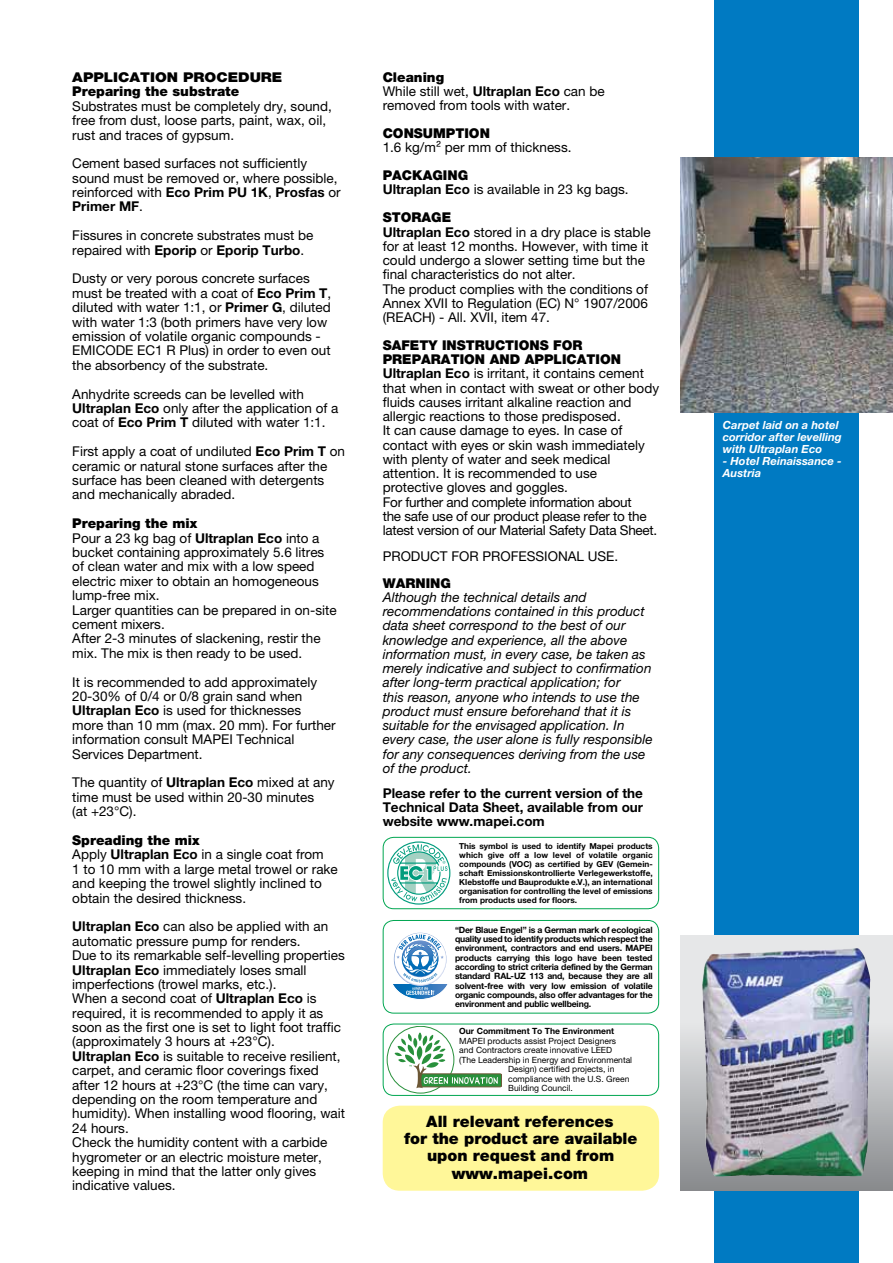
<style>
.page{position:relative;width:893px;height:1263px;background:#fff}
.page>*{position:absolute;margin:0;border:0;box-sizing:border-box;transform-origin:0 0}
.t1{font:900 15.75px/17.2px "Helvetica Neue LTW1 G";color:#000;text-align:center}
.t2{font:13.5px/14.4px "Helvetica Neue LTW1 G";color:#000}
.t3{font:italic 13.5px/14.2px "Helvetica Neue LTW1 G";color:#000}
.t4{font:700 13.5px/14.2px "Helvetica Neue LTW1 G";color:#000;text-align:justify}
.t5{font:900 13.5px/14.4px "Helvetica Neue LTW1 G";color:#000;scale:1.1 1}
.t6{font:900 13.5px "Helvetica Neue LTW1 G";color:#000}
.t7{font:italic 700 11.25px/12px "Helvetica Neue LTW1 G";color:#fff}
.t8{font:700 8.7px/9.3px "Helvetica Neue LTW1 G";letter-spacing:-.02em;color:#000;text-align:justify}
.t9{font:8.55px "Helvetica Neue LTW1 G";color:#000}
.t10{font:700 8.55px "Helvetica Neue LTW1 G";color:#000}
.t11{font:700 8.25px/9px "Helvetica Neue LTW1 G";color:#000;text-align:justify}
.s1{font-weight:700}
.s2{font-weight:900}
</style>
<div class="page">
<div style="left:714px;top:0;width:145px;height:1263px;background:#007ac2"></div>
<img style="left:680px;top:157px;width:213px;height:255px">
<div style="left:383px;top:837px;width:276px;height:72px;border:1px solid #00a651;border-radius:11px"></div>
<svg style="left:387px;top:841px;width:63px;height:63px"></svg>
<div style="left:383px;top:1023px;width:276px;height:73px;border:1px solid #00a651;border-radius:11px"></div>
<svg style="left:387px;top:1026px;width:67px;height:67px"></svg>
<div style="left:387px;top:1026px;width:67px;height:67px;border:1px solid #28903b;border-radius:50%"></div>
<svg style="left:395px;top:1032px;width:107px;height:56px"></svg>
<div style="left:383px;top:920px;width:276px;height:93px;border:1px solid #00a651;border-radius:11px"></div>
<svg style="left:393px;top:933px;width:55px;height:66px"></svg>
<div style="left:383px;top:1106px;width:276px;height:85px;background:#fff799;border-radius:17px"></div>
<img style="left:680px;top:935px;width:213px;height:256px">
<img style="left:714px;top:948px;width:141px;height:6px">
<p class="t5" style="left:72px;top:70px;width:193px">APPLICATION PROCEDURE<br>Preparing the substrate</p>
<p class="t2" style="left:72px;top:99px;width:261px">Substrates must be completely dry, sound, free from dust, loose parts, paint, wax, oil, rust and traces of gypsum.</p>
<p class="t2" style="left:72px;top:156px;width:270px">Cement based surfaces not sufficiently sound must be removed or, where possible, reinforced with <span class="s1">Eco Prim PU 1K</span>, <span class="s1">Prosfas</span> or <span class="s1">Primer MF</span>.</p>
<p class="t2" style="left:72px;top:228px;width:243px">Fissures in concrete substrates must be repaired with <span class="s1">Eporip</span> or <span class="s1">Eporip Turbo</span>.</p>
<p class="t2" style="left:72px;top:271px;width:261px">Dusty or very porous concrete surfaces must be treated with a coat of <span class="s1">Eco Prim T</span>, diluted with water 1:1, or <span class="s1">Primer G</span>, diluted with water 1:3 (both primers have very low emission of volatile organic compounds - EMICODE EC1 R Plus) in order to even out the absorbency of the substrate.</p>
<p class="t2" style="left:72px;top:387px;width:268px">Anhydrite screeds can be levelled with<br><span class="s1">Ultraplan Eco</span> only after the application of a coat of <span class="s1">Eco Prim T</span> diluted with water 1:1.</p>
<p class="t2" style="left:72px;top:444px;width:274px">First apply a coat of undiluted <span class="s1">Eco Prim T</span> on ceramic or natural stone surfaces after the surface has been cleaned with detergents and mechanically abraded.</p>
<p class="t2" style="left:72px;top:516px;width:266px"><span class="s2">Preparing the mix<br></span>Pour a 23 kg bag of <span class="s1">Ultraplan Eco</span> into a bucket containing approximately 5.6 litres of clean water and mix with a low speed electric mixer to obtain an homogeneous lump-free mix.<br>Larger quantities can be prepared in on-site cement mixers.<br>After 2-3 minutes of slackening, restir the mix. The mix is then ready to be used.</p>
<p class="t2" style="left:72px;top:674px;width:265px">It is recommended to add approximately 20-30% of 0/4 or 0/8 grain sand when <span class="s1">Ultraplan Eco</span> is used for thicknesses more than 10 mm (max. 20 mm). For further information consult MAPEI Technical Services Department.</p>
<p class="t2" style="left:72px;top:775px;width:264px">The quantity of <span class="s1">Ultraplan Eco</span> mixed at any time must be used within 20-30 minutes<br>(at +23°C).</p>
<p class="t2" style="left:72px;top:833px;width:267px"><span class="s2">Spreading the mix<br></span>Apply <span class="s1">Ultraplan Eco</span> in a single coat from<br>1 to 10 mm with a large metal trowel or rake and keeping the trowel slightly inclined to obtain the desired thickness.</p>
<p class="t2" style="left:72px;top:919px;width:274px"><span class="s1">Ultraplan Eco</span> can also be applied with an automatic pressure pump for renders.<br>Due to its remarkable self-levelling properties <span class="s1">Ultraplan Eco</span> immediately loses small imperfections (trowel marks, etc.).<br>When a second coat of <span class="s1">Ultraplan Eco</span> is required, it is recommended to apply it as soon as the first one is set to light foot traffic (approximately 3 hours at +23°C).<br><span class="s1">Ultraplan Eco</span> is suitable to receive resilient, carpet, and ceramic floor coverings fixed after 12 hours at +23°C (the time can vary, depending on the room temperature and humidity). When installing wood flooring, wait 24 hours.<br>Check the humidity content with a carbide hygrometer or an electric moisture meter, keeping in mind that the latter only gives indicative values.</p>
<p class="t2" style="left:383px;top:70px;width:223px"><span class="s2">Cleaning<br></span>While still wet, <span class="s1">Ultraplan Eco</span> can be removed from tools with water.</p>
<p class="t6" style="left:383px;top:125px;width:109px">CONSUMPTION</p>
<p class="t2" style="left:383px;top:140px;width:190px">1.6 kg/m² per mm of thickness.</p>
<p class="t2" style="left:383px;top:168px;width:248px"><span class="s2">PACKAGING<br></span><span class="s1">Ultraplan Eco</span> is available in 23 kg bags.</p>
<p class="t2" style="left:383px;top:210px;width:270px"><span class="s2">STORAGE<br></span><span class="s1">Ultraplan Eco</span> stored in a dry place is stable for at least 12 months. However, with time it could undergo a slower setting time but the final characteristics do not alter.<br>The product complies with the conditions of Annex XVII to Regulation (EC) N° 1907/2006 (REACH) - All. XVII, item 47.</p>
<p class="t2" style="left:383px;top:338px;width:278px"><span class="s2">SAFETY INSTRUCTIONS FOR PREPARATION AND APPLICATION </span><span class="s1">Ultraplan Eco</span> is irritant, it contains cement that when in contact with sweat or other body fluids causes irritant alkaline reaction and allergic reactions to those predisposed.<br>It can cause damage to eyes. In case of contact with eyes or skin wash immediately with plenty of water and seek medical attention. It is recommended to use protective gloves and goggles.<br>For further and complete information about<br>the safe use of our product please refer to the latest version of our Material Safety Data Sheet.</p>
<p class="t2" style="left:383px;top:549px;width:237px">PRODUCT FOR PROFESSIONAL USE.</p>
<p class="t6" style="left:383px;top:575px;width:70px">WARNING</p>
<p class="t3" style="left:383px;top:590px;width:271px">Although the technical details and recommendations contained in this product data sheet correspond to the best of our knowledge and experience, all the above information must, in every case, be taken as merely indicative and subject to confirmation after long-term practical application; for<br>this reason, anyone who intends to use the product must ensure beforehand that it is suitable for the envisaged application. In every case, the user alone is fully responsible for any consequences deriving from the use of the product.</p>
<p class="t4" style="left:383px;top:786px;width:262px">Please refer to the current version of the Technical Data Sheet, available from our website www.mapei.com</p>
<p class="t11" style="left:459px;top:841px;width:195px">This symbol is used to identify Mapei products which give off a low level of volatile organic compounds (VOC) as certified by GEV (Gemein&shy;schaft Emissionskontrollierte Verlegewerkstoffe, Klebstoffe und Bauprodukte e.V.), an international organisation for controlling the level of emissions from products used for floors.</p>
<p class="t8" style="left:455px;top:925px;width:199px">“Der Blaue Engel” is a German mark of ecological quality used to identify products which respect the environment, contractors and end users. MAPEI products carrying this logo have been tested according to strict criteria defined by the German standard RAL-UZ 113 and, because they are all solvent-free with very low emission of volatile organic compounds, also offer advantages for the environment and public wellbeing.</p>
<p class="t10" style="left:459px;top:1026px;width:156px">Our Commitment To The Environment</p>
<p class="t9" style="left:459px;top:1035px;width:158px">MAPEI products assist Project Designers</p>
<p class="t9" style="left:459px;top:1045px;width:154px">and Contractors create innovative LEED</p>
<p class="t9" style="left:459px;top:1054px;width:174px">(The Leadership in Energy and Environmental</p>
<p class="t9" style="left:508px;top:1064px;width:108px">Design) certified projects, in</p>
<p class="t9" style="left:508px;top:1073px;width:123px">compliance with the U.S. Green</p>
<p class="t9" style="left:508px;top:1083px;width:66px">Building Council.</p>
<p class="t1" style="left:404px;top:1113px;width:235px">All relevant references<br>for the product are available upon request and from www.mapei.com</p>
<p class="t7" style="left:723px;top:419px;width:120px">Carpet laid on a hotel corridor after levelling with Ultraplan Eco</p>
<p class="t7" style="left:723px;top:455px;width:120px">- Hotel Reinaissance -<br>Austria</p>
</div>
